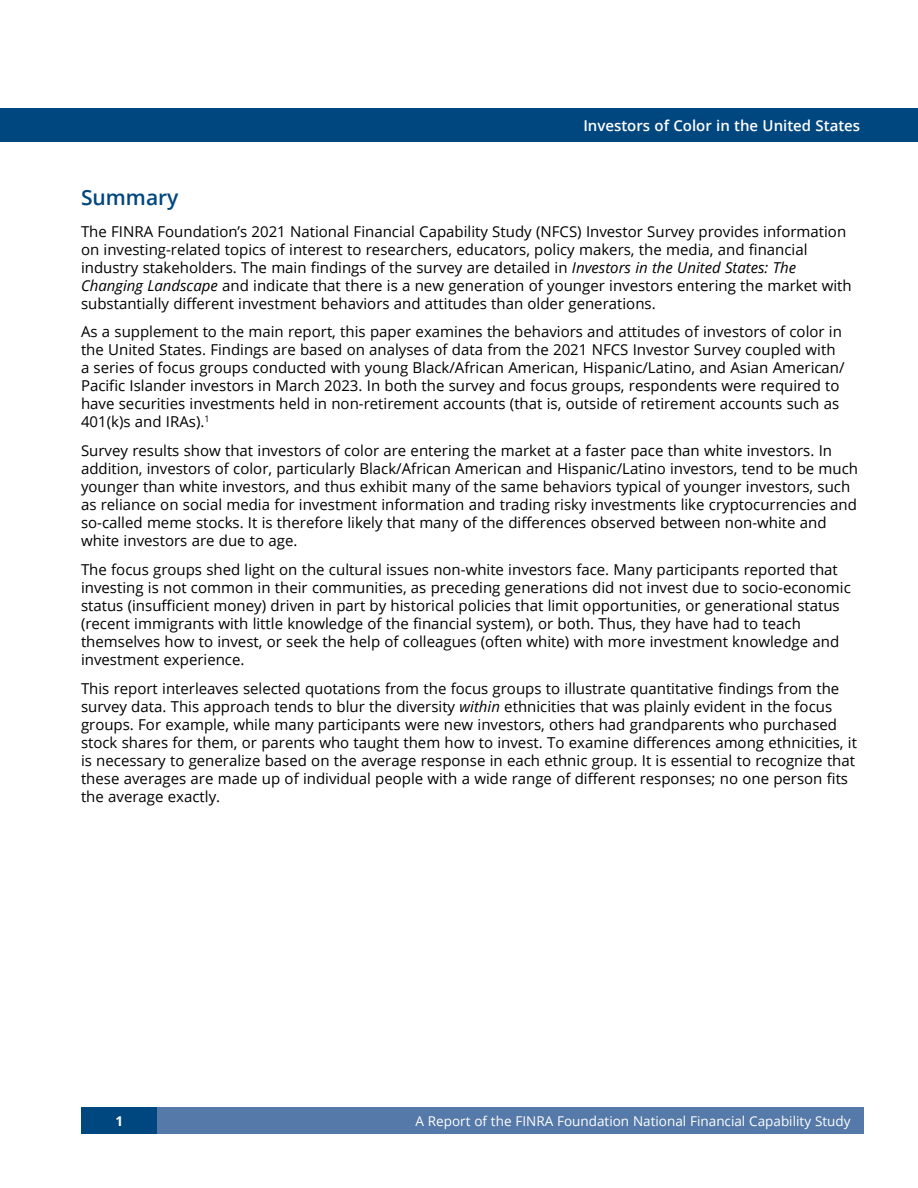
<style>
.page{position:relative;width:918px;height:1188px;background:#fff}
.page>*{position:absolute;margin:0;border:0;box-sizing:border-box;transform-origin:0 0}
.t1{font:600 21px "Open Sans";color:#00467f}
.t2{font:15px/18px "Open Sans";color:#000}
.t3{font:600 15px "Open Sans";color:#fff}
.t4{font:13.5px "Open Sans";color:#fff}
.t5{font:700 13.5px "Open Sans";color:#fff}
.s1{font-style:italic}
</style>
<div class="page">
<div style="left:155px;top:1107px;width:709px;height:27px;background:#5579a8"></div>
<div style="left:81px;top:1107px;width:76px;height:27px;background:#00467f"></div>
<div style="left:0;top:108px;width:918px;height:34px;background:#00467f"></div>
<p class="t3" style="left:583px;top:115px;width:278px">Investors of Color in the United States</p>
<h1 class="t1" style="left:81px;top:183px;width:99px">Summary</h1>
<p class="t2" style="left:81px;top:222px;width:772px">The FINRA Foundation’s 2021 National Financial Capability Study (NFCS) Investor Survey provides information on investing-related topics of interest to researchers, educators, policy makers, the media, and financial industry stakeholders. The main findings of the survey are detailed in <span class="s1">Investors in the United States: The Changing Landscape</span> and indicate that there is a new generation of younger investors entering the market with substantially different investment behaviors and attitudes than older generations.</p>
<p class="t2" style="left:81px;top:323px;width:765px">As a supplement to the main report, this paper examines the behaviors and attitudes of investors of color in the United States. Findings are based on analyses of data from the 2021 NFCS Investor Survey coupled with a series of focus groups conducted with young Black/African American, Hispanic/Latino, and Asian American/ Pacific Islander investors in March 2023. In both the survey and focus groups, respondents were required to have securities investments held in non-retirement accounts (that is, outside of retirement accounts such as 401(k)s and IRAs).<sup>1</sup></p>
<p class="t2" style="left:81px;top:441px;width:779px">Survey results show that investors of color are entering the market at a faster pace than white investors. In addition, investors of color, particularly Black/African American and Hispanic/Latino investors, tend to be much younger than white investors, and thus exhibit many of the same behaviors typical of younger investors, such as reliance on social media for investment information and trading risky investments like cryptocurrencies and so-called meme stocks. It is therefore likely that many of the differences observed between non-white and white investors are due to age.</p>
<p class="t2" style="left:81px;top:560px;width:771px">The focus groups shed light on the cultural issues non-white investors face. Many participants reported that investing is not common in their communities, as preceding generations did not invest due to socio-economic status (insufficient money) driven in part by historical policies that limit opportunities, or generational status (recent immigrants with little knowledge of the financial system), or both. Thus, they have had to teach themselves how to invest, or seek the help of colleagues (often white) with more investment knowledge and investment experience.</p>
<p class="t2" style="left:81px;top:679px;width:778px">This report interleaves selected quotations from the focus groups to illustrate quantitative findings from the survey data. This approach tends to blur the diversity <span class="s1">within</span> ethnicities that was plainly evident in the focus groups. For example, while many participants were new investors, others had grandparents who purchased stock shares for them, or parents who taught them how to invest. To examine differences among ethnicities, it is necessary to generalize based on the average response in each ethnic group. It is essential to recognize that these averages are made up of individual people with a wide range of different responses; no one person fits the average exactly.</p>
<p class="t5" style="left:115px;top:1112px;width:9px">1</p>
<p class="t4" style="left:415px;top:1112px;width:437px">A Report of the FINRA Foundation National Financial Capability Study</p>
</div>
